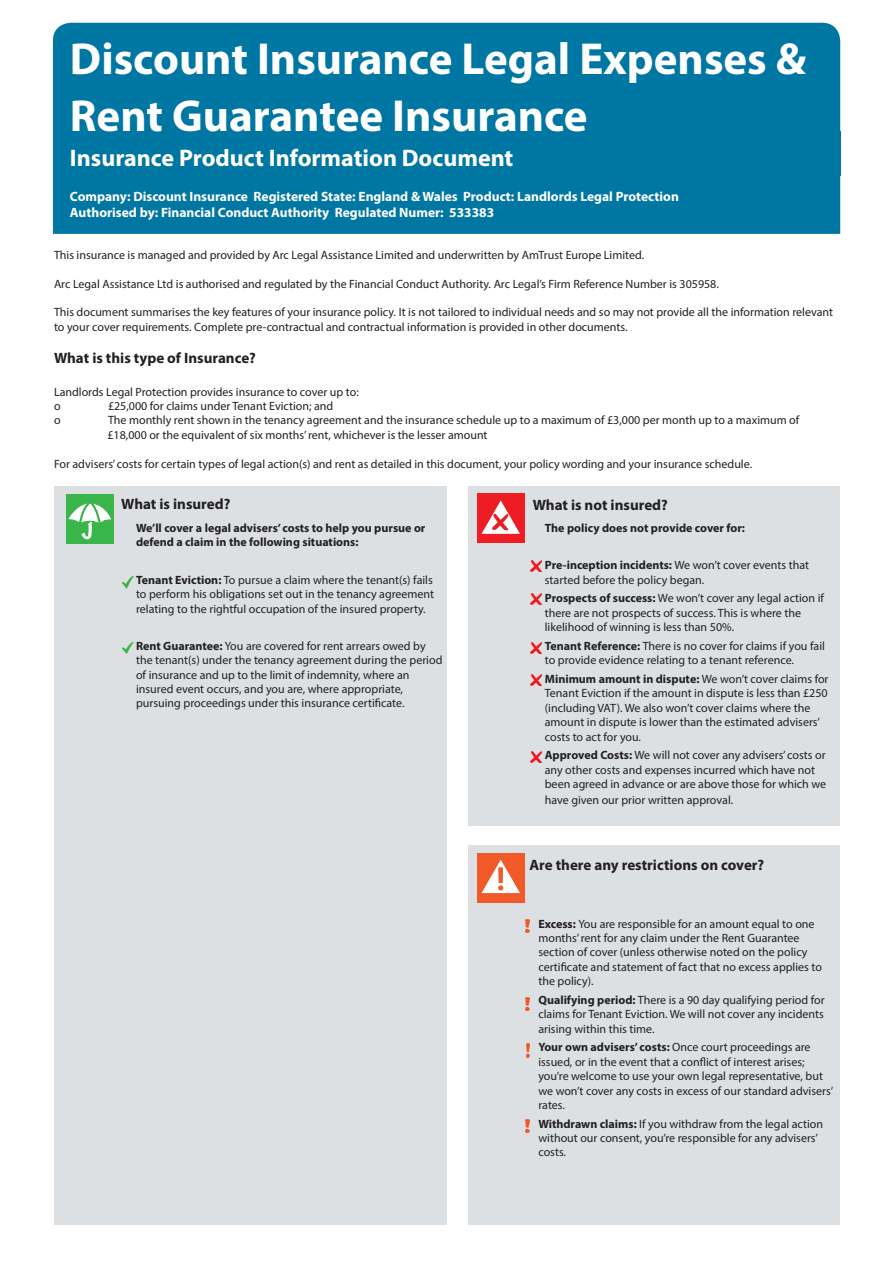
<style>
.page{position:relative;width:893px;height:1263px;background:#fff}
.page>*{position:absolute;margin:0;border:0;box-sizing:border-box;transform-origin:0 0}
.Form_title{font:700 45px/57.6px "Myriad Pro";color:#fff}
.Form_sub_title{font:700 24px "Myriad Pro";color:#fff}
.t1{font:700 15px "Myriad Pro";color:#231f20}
.Form_sub_title-2{font:700 13.5px/16.2px "Myriad Pro";color:#fff}
.t2{font:12px/14.4px "Myriad Pro";color:#231f20}
.t3{font:700 12px/14.4px "Myriad Pro";color:#231f20}
.s1{font-weight:700}
</style>
<div class="page">
<div style="left:55px;top:487px;width:392px;height:738px;background:#dde0e2"></div>
<div style="left:468px;top:487px;width:372px;height:339px;background:#dde0e2"></div>
<svg style="left:122px;top:576px;width:11px;height:12px"></svg>
<svg style="left:123px;top:642px;width:10px;height:12px"></svg>
<div style="left:66px;top:495px;width:47px;height:49px;background:#3ab54a"></div>
<svg style="left:68px;top:498px;width:43px;height:41px"></svg>
<div style="left:477px;top:494px;width:47px;height:49px;background:#ee1d23"></div>
<svg style="left:481px;top:500px;width:39px;height:34px"></svg>
<svg style="left:531px;top:561px;width:10px;height:11px"></svg>
<svg style="left:531px;top:594px;width:10px;height:11px"></svg>
<svg style="left:531px;top:751px;width:10px;height:11px"></svg>
<svg style="left:531px;top:642px;width:10px;height:11px"></svg>
<svg style="left:530px;top:674px;width:11px;height:11px"></svg>
<div style="left:53px;top:23px;width:787px;height:211px;background:#0076a3"></div>
<div style="left:468px;top:845px;width:372px;height:380px;background:#dde0e2"></div>
<div style="left:477px;top:853px;width:47px;height:49px;background:#f15929"></div>
<svg style="left:481px;top:860px;width:39px;height:33px"></svg>
<img style="left:526px;top:1119px;width:3px;height:14px">
<svg style="left:526px;top:1044px;width:4px;height:13px"></svg>
<svg style="left:526px;top:997px;width:3px;height:13px"></svg>
<img style="left:526px;top:919px;width:3px;height:14px">
<p class="Form_title" style="left:70px;top:28px;width:738px">Discount Insurance Legal Expenses &amp;<br>Rent Guarantee Insurance</p>
<p class="Form_sub_title" style="left:70px;top:143px;width:445px">Insurance Product Information Document</p>
<p class="Form_sub_title-2" style="left:70px;top:187px;width:610px">Company: Discount Insurance Registered State: England &amp; Wales Product: Landlords Legal Protection<br>Authorised by: Financial Conduct Authority Regulated Numer: 533383</p>
<p class="t2" style="left:54px;top:247px;width:592px">This insurance is managed and provided by Arc Legal Assistance Limited and underwritten by AmTrust Europe Limited.</p>
<p class="t2" style="left:54px;top:276px;width:666px">Arc Legal Assistance Ltd is authorised and regulated by the Financial Conduct Authority. Arc Legal’s Firm Reference Number is 305958.</p>
<p class="t2" style="left:54px;top:305px;width:781px">This document summarises the key features of your insurance policy. It is not tailored to individual needs and so may not provide all the information relevant to your cover requirements. Complete pre-contractual and contractual information is provided in other documents.</p>
<p class="t1" style="left:54px;top:348px;width:203px">What is this type of Insurance?</p>
<p class="t2" style="left:54px;top:384px;width:306px">Landlords Legal Protection provides insurance to cover up to:</p>
<p class="t2" style="left:54px;top:399px;width:8px">o</p>
<p class="t2" style="left:108px;top:399px;width:227px">£25,000 for claims under Tenant Eviction; and</p>
<p class="t2" style="left:54px;top:413px;width:8px">o</p>
<p class="t2" style="left:108px;top:413px;width:693px">The monthly rent shown in the tenancy agreement and the insurance schedule up to a maximum of £3,000 per month up to a maximum of</p>
<p class="t2" style="left:107px;top:427px;width:382px">£18,000 or the equivalent of six months’ rent, whichever is the lesser amount</p>
<p class="t2" style="left:54px;top:456px;width:700px">For advisers’ costs for certain types of legal action(s) and rent as detailed in this document, your policy wording and your insurance schedule.</p>
<p class="t1" style="left:121px;top:494px;width:111px">What is insured?</p>
<p class="t3" style="left:136px;top:520px;width:291px">We’ll cover a legal advisers’ costs to help you pursue or defend a claim in the following situations:</p>
<p class="t2" style="left:136px;top:572px;width:300px;text-align:justify"><span class="s1">Tenant Eviction:</span> To pursue a claim where the tenant(s) fails to perform his obligations set out in the tenancy agreement relating to the rightful occupation of the insured property.</p>
<p class="t2" style="left:136px;top:638px;width:308px"><span class="s1">Rent Guarantee:</span> You are covered for rent arrears owed by the tenant(s) under the tenancy agreement during the period of insurance and up to the limit of indemnity, where an insured event occurs, and you are, where appropriate, pursuing proceedings under this insurance certificate.</p>
<p class="t1" style="left:533px;top:495px;width:137px">What is not insured?</p>
<p class="t3" style="left:545px;top:520px;width:202px">The policy does not provide cover for:</p>
<p class="t2" style="left:545px;top:558px;width:266px"><span class="s1">Pre-inception incidents:</span> We won’t cover events that started before the policy began.</p>
<p class="t2" style="left:545px;top:591px;width:281px"><span class="s1">Prospects of success:</span> We won’t cover any legal action if there are not prospects of success. This is where the likelihood of winning is less than 50%.</p>
<p class="t2" style="left:545px;top:638px;width:282px"><span class="s1">Tenant Reference:</span> There is no cover for claims if you fail to provide evidence relating to a tenant reference.</p>
<p class="t2" style="left:545px;top:671px;width:285px"><span class="s1">Minimum amount in dispute:</span> We won’t cover claims for Tenant Eviction if the amount in dispute is less than £250 (including VAT). We also won’t cover claims where the amount in dispute is lower than the estimated advisers’ costs to act for you.</p>
<p class="t2" style="left:545px;top:748px;width:283px"><span class="s1">Approved Costs:</span> We will not cover any advisers’ costs or any other costs and expenses incurred which have not been agreed in advance or are above those for which we</p>
<p class="t2" style="left:545px;top:793px;width:190px">have given our prior written approval.</p>
<p class="t1" style="left:529px;top:855px;width:236px">Are there any restrictions on cover?</p>
<p class="t2" style="left:538px;top:916px;width:285px"><span class="s1">Excess:</span> You are responsible for an amount equal to one months’ rent for any claim under the Rent Guarantee section of cover (unless otherwise noted on the policy certificate and statement of fact that no excess applies to the policy).</p>
<p class="t2" style="left:538px;top:992px;width:288px;text-align:justify"><span class="s1">Qualifying period:</span> There is a 90 day qualifying period for claims for Tenant Eviction. We will not cover any incidents arising within this time.</p>
<p class="t2" style="left:538px;top:1040px;width:296px"><span class="s1">Your own advisers’ costs:</span> Once court proceedings are issued, or in the event that a conflict of interest arises; you’re welcome to use your own legal representative, but we won’t cover any costs in excess of our standard advisers’ rates.</p>
<p class="t2" style="left:538px;top:1116px;width:286px"><span class="s1">Withdrawn claims:</span> If you withdraw from the legal action without our consent, you’re responsible for any advisers’ costs.</p>
</div>
